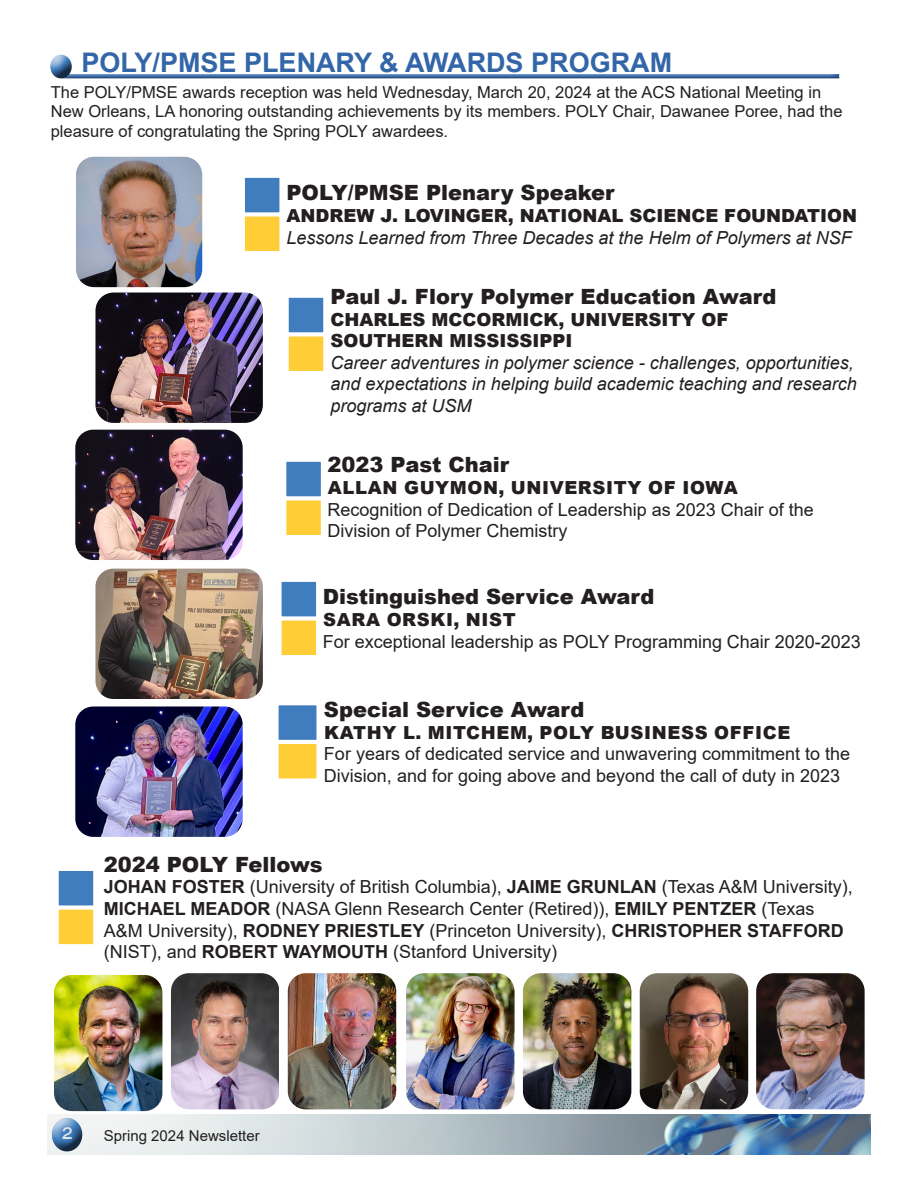
<style>
.page{position:relative;width:918px;height:1188px;background:#fff}
.page>*{position:absolute;margin:0;border:0;box-sizing:border-box;transform-origin:0 0}
.t1{font:700 27px "Arial";color:#3366a8}
.t2{font:900 21px "Arial";color:#231f20}
.t3{font:21px "Arial";color:#e0e9e6}
.t4{font:18px/21.6px "Arial";color:#231f20}
.t5{font:italic 18px/21.6px "Arial";color:#231f20}
.t6{font:900 18px/21.6px "Arial";color:#231f20}
.t7{font:900 18px "Arial";letter-spacing:.035em;color:#231f20}
.t8{font:16.5px/19.8px "Arial";color:#231f20}
.t9{font:15px "Arial";color:#231f20}
.s1{font-weight:700}
</style>
<div class="page">
<img style="left:47px;top:1114px;width:824px;height:41px">
<div style="left:46px;top:1110px;width:42px;height:36px;background:#fff;opacity:.75"></div>
<div style="left:46px;top:1119px;width:47px;height:33px;background:#231f20;opacity:.75"></div>
<div style="left:61px;top:72px;width:780px;height:7px;background:#231f20;opacity:.75"></div>
<div style="left:46px;top:53px;width:37px;height:26px;background:#231f20;opacity:.75"></div>
<div style="left:243px;top:176px;width:39px;height:39px;background:#407dbe;border:2px solid #fff"></div>
<div style="left:243px;top:214px;width:39px;height:39px;background:#ffcd36;border:2px solid #fff"></div>
<div style="left:286px;top:296px;width:40px;height:39px;background:#407dbe;border:2px solid #fff"></div>
<div style="left:286px;top:334px;width:40px;height:39px;background:#ffcd36;border:2px solid #fff"></div>
<div style="left:284px;top:460px;width:39px;height:39px;background:#407dbe;border:2px solid #fff"></div>
<div style="left:284px;top:498px;width:39px;height:39px;background:#ffcd36;border:2px solid #fff"></div>
<div style="left:56px;top:869px;width:39px;height:39px;background:#407dbe;border:2px solid #fff"></div>
<div style="left:56px;top:907px;width:39px;height:39px;background:#ffcd36;border:2px solid #fff"></div>
<div style="left:279px;top:580px;width:39px;height:39px;background:#407dbe;border:2px solid #fff"></div>
<div style="left:279px;top:618px;width:39px;height:39px;background:#ffcd36;border:2px solid #fff"></div>
<div style="left:276px;top:703px;width:43px;height:39px;background:#407dbe;border:2px solid #fff"></div>
<div style="left:276px;top:742px;width:43px;height:39px;background:#ffcd36;border:2px solid #fff"></div>
<img style="left:54px;top:975px;width:108px;height:136px">
<img style="left:171px;top:973px;width:108px;height:136px">
<img style="left:288px;top:973px;width:108px;height:136px">
<img style="left:406px;top:973px;width:109px;height:136px">
<img style="left:523px;top:973px;width:108px;height:136px">
<img style="left:640px;top:973px;width:108px;height:136px">
<img style="left:756px;top:973px;width:109px;height:136px">
<img style="left:76px;top:157px;width:126px;height:130px">
<img style="left:95px;top:293px;width:168px;height:130px">
<img style="left:75px;top:430px;width:168px;height:130px">
<img style="left:95px;top:569px;width:168px;height:130px">
<img style="left:75px;top:707px;width:168px;height:130px">
<p class="t1" style="left:82px;top:43px;width:592px">POLY/PMSE PLENARY &amp; AWARDS PROGRAM</p>
<p class="t8" style="left:51px;top:82px;width:793px">The POLY/PMSE awards reception was held Wednesday, March 20, 2024 at the ACS National Meeting in<br>New Orleans, LA honoring outstanding achievements by its members. POLY Chair, Dawanee Poree, had the pleasure of congratulating the Spring POLY awardees.</p>
<p class="t2" style="left:286px;top:178px;width:329px">POLY/PMSE Plenary Speaker</p>
<p class="t6" style="left:286px;top:204px;width:572px">ANDREW J. LOVINGER, NATIONAL SCIENCE FOUNDATION</p>
<p class="t5" style="left:286px;top:227px;width:567px">Lessons Learned from Three Decades at the Helm of Polymers at NSF</p>
<p class="t2" style="left:331px;top:281px;width:447px">Paul J. Flory Polymer Education Award</p>
<p class="t6" style="left:331px;top:308px;width:399px">CHARLES MCCORMICK, UNIVERSITY OF<br>SOUTHERN MISSISSIPPI</p>
<p class="t5" style="left:331px;top:352px;width:528px">Career adventures in polymer science - challenges, opportunities, and expectations in helping build academic teaching and research programs at USM</p>
<p class="t2" style="left:328px;top:450px;width:183px">2023 Past Chair</p>
<p class="t7" style="left:328px;top:475px;width:412px">ALLAN GUYMON, UNIVERSITY OF IOWA</p>
<p class="t4" style="left:328px;top:498px;width:488px">Recognition of Dedication of Leadership as 2023 Chair of the<br>Division of Polymer Chemistry</p>
<p class="t2" style="left:323px;top:582px;width:333px">Distinguished Service Award</p>
<p class="t7" style="left:323px;top:606px;width:194px">SARA ORSKI, NIST</p>
<p class="t4" style="left:323px;top:630px;width:540px">For exceptional leadership as POLY Programming Chair 2020-2023</p>
<p class="t2" style="left:324px;top:694px;width:262px">Special Service Award</p>
<p class="t7" style="left:324px;top:719px;width:468px">KATHY L. MITCHEM, POLY BUSINESS OFFICE</p>
<p class="t4" style="left:324px;top:743px;width:528px">For years of dedicated service and unwavering commitment to the<br>Division, and for going above and beyond the call of duty in 2023</p>
<p class="t2" style="left:104px;top:849px;width:220px">2024 POLY Fellows</p>
<p class="t4" style="left:104px;top:876px;width:751px"><span class="s1">JOHAN FOSTER</span> (University of British Columbia), <span class="s1">JAIME GRUNLAN</span> (Texas A&amp;M University), <span class="s1">MICHAEL MEADOR</span> (NASA Glenn Research Center (Retired)), <span class="s1">EMILY PENTZER</span> (Texas A&amp;M University), <span class="s1">RODNEY PRIESTLEY</span> (Princeton University), <span class="s1">CHRISTOPHER STAFFORD </span>(NIST), and <span class="s1">ROBERT WAYMOUTH</span> (Stanford University)</p>
<p class="t3" style="left:62px;top:1117px;width:13px">2</p>
<p class="t9" style="left:104px;top:1125px;width:157px">Spring 2024 Newsletter</p>
</div>
